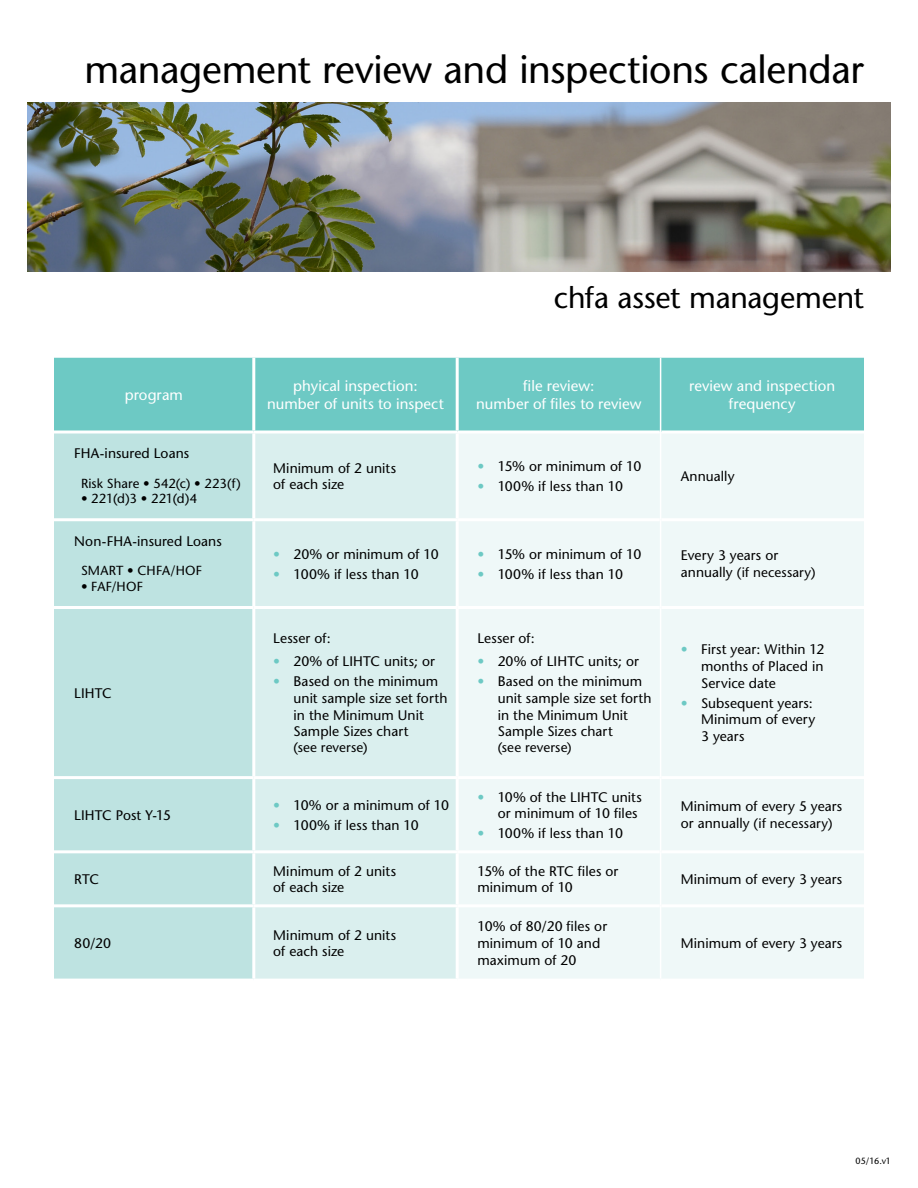
<style>
.page{position:relative;width:918px;height:1188px;background:#fff}
.page>*{position:absolute;margin:0;border:0;box-sizing:border-box;transform-origin:0 0}
.page_head{font:500 39px "Stone Sans Std";letter-spacing:-.01em;color:#000}
.sub_heading{font:500 30px "Stone Sans Std";letter-spacing:-.01em;color:#000}
.table_header_L{font:500 15px/18px "Stone Sans Std";letter-spacing:.005em;color:#fff;text-align:center}
.Basic_Table_Para{font:500 13.8px/16.6px "Stone Sans Std";letter-spacing:.005em;color:#000}
.Basic_Table_Para-2{font:500 13.5px "Stone Sans Std";letter-spacing:.01em;color:#000}
.Basic_Table_Para-3{font:500 13.2px "Stone Sans Std";letter-spacing:.01em;color:#000}
.rev_date{font:500 9px "Stone Sans Std";color:#000}
.s1{color:#6dc9c4}
.s2{font-size:13.8px}
</style>
<div class="page">
<div style="left:54px;top:358px;width:810px;height:72px;background:#6dc9c4"></div>
<div style="left:54px;top:434px;width:198px;height:545px;background:#bee3e1"></div>
<div style="left:255px;top:434px;width:201px;height:545px;background:#daefee"></div>
<div style="left:459px;top:434px;width:405px;height:544px;background:#eff8f8"></div>
<hr style="left:252px;top:358px;width:3px;height:72px;background:#fff">
<hr style="left:456px;top:358px;width:3px;height:72px;background:#fff">
<svg style="left:54px;top:430px;width:200px;height:4px"></svg>
<svg style="left:254px;top:430px;width:203px;height:4px"></svg>
<svg style="left:457px;top:430px;width:203px;height:2px"></svg>
<svg style="left:661px;top:430px;width:203px;height:2px"></svg>
<hr style="left:54px;top:518px;width:200px;height:3px;background:#fff">
<hr style="left:254px;top:518px;width:203px;height:3px;background:#fff">
<hr style="left:457px;top:518px;width:203px;height:3px;background:#fff">
<hr style="left:661px;top:518px;width:203px;height:3px;background:#fff">
<hr style="left:54px;top:606px;width:200px;height:3px;background:#fff">
<hr style="left:254px;top:606px;width:203px;height:3px;background:#fff">
<hr style="left:457px;top:606px;width:203px;height:3px;background:#fff">
<hr style="left:661px;top:606px;width:203px;height:3px;background:#fff">
<hr style="left:54px;top:776px;width:200px;height:3px;background:#fff">
<hr style="left:254px;top:776px;width:203px;height:3px;background:#fff">
<hr style="left:457px;top:776px;width:203px;height:3px;background:#fff">
<hr style="left:661px;top:776px;width:203px;height:3px;background:#fff">
<hr style="left:54px;top:850px;width:200px;height:3px;background:#fff">
<hr style="left:254px;top:850px;width:203px;height:3px;background:#fff">
<hr style="left:457px;top:850px;width:203px;height:3px;background:#fff">
<hr style="left:661px;top:850px;width:203px;height:3px;background:#fff">
<hr style="left:54px;top:904px;width:200px;height:3px;background:#fff">
<hr style="left:254px;top:904px;width:203px;height:3px;background:#fff">
<hr style="left:457px;top:904px;width:203px;height:3px;background:#fff">
<hr style="left:661px;top:904px;width:203px;height:3px;background:#fff">
<hr style="left:660px;top:358px;width:1px;height:74px;background:#fff">
<hr style="left:660px;top:432px;width:1px;height:88px;background:#fff">
<hr style="left:660px;top:520px;width:1px;height:88px;background:#fff">
<hr style="left:660px;top:607px;width:1px;height:171px;background:#fff">
<hr style="left:660px;top:778px;width:1px;height:74px;background:#fff">
<hr style="left:660px;top:852px;width:1px;height:54px;background:#fff">
<hr style="left:660px;top:906px;width:1px;height:73px;background:#fff">
<img style="left:27px;top:103px;width:864px;height:168px">
<p class="page_head" style="left:85px;top:46px;width:781px">management review and inspections calendar</p>
<p class="table_header_L" style="left:125px;top:386px;width:60px">program</p>
<p class="Basic_Table_Para" style="left:74px;top:445px;width:117px">FHA-insured Loans</p>
<p class="Basic_Table_Para-3" style="left:81px;top:475px;width:161px">Risk Share • 542(c) • 223(f)</p>
<p class="Basic_Table_Para-3" style="left:81px;top:491px;width:118px">• 221(d)3 • 221(d)4</p>
<p class="Basic_Table_Para" style="left:74px;top:533px;width:149px">Non-FHA-insured Loans</p>
<p class="Basic_Table_Para-3" style="left:81px;top:563px;width:123px">SMART • CHFA/HOF</p>
<p class="Basic_Table_Para-3" style="left:81px;top:579px;width:64px">• FAF/HOF</p>
<p class="Basic_Table_Para" style="left:74px;top:685px;width:39px">LIHTC</p>
<p class="Basic_Table_Para" style="left:74px;top:807px;width:98px">LIHTC Post Y-15</p>
<p class="sub_heading" style="left:554px;top:280px;width:312px">chfa asset management</p>
<p class="table_header_L" style="left:267px;top:377px;width:178px">phyical inspection: number of units to inspect</p>
<p class="table_header_L" style="left:476px;top:377px;width:167px">file review:<br>number of files to review</p>
<p class="table_header_L" style="left:689px;top:377px;width:148px">review and inspection frequency</p>
<p class="Basic_Table_Para" style="left:273px;top:460px;width:124px">Minimum of 2 units of each size</p>
<p class="Basic_Table_Para" style="left:477px;top:458px;width:165px"><span class="s1">•</span> 15% or minimum of 10</p>
<p class="Basic_Table_Para" style="left:477px;top:478px;width:147px"><span class="s1">•</span> 100% if less than 10</p>
<p class="Basic_Table_Para" style="left:273px;top:546px;width:167px"><span class="s1">•</span> 20% or minimum of 10</p>
<p class="Basic_Table_Para" style="left:273px;top:566px;width:147px"><span class="s1">•</span> 100% if less than 10</p>
<p class="Basic_Table_Para" style="left:273px;top:630px;width:59px">Lesser of:</p>
<p class="Basic_Table_Para" style="left:273px;top:653px;width:163px"><span class="s1">•</span> 20% of LIHTC units; or</p>
<p class="Basic_Table_Para" style="left:294px;top:673px;width:155px;text-indent:-20px"><span class="s1">•</span> Based on the minimum unit sample size set forth in the Minimum Unit<br>Sample Sizes chart</p>
<p class="Basic_Table_Para-2" style="left:294px;top:740px;width:76px">(see reverse)</p>
<p class="Basic_Table_Para" style="left:273px;top:797px;width:177px"><span class="s1">•</span> 10% or a minimum of 10</p>
<p class="Basic_Table_Para" style="left:273px;top:817px;width:147px"><span class="s1">•</span> 100% if less than 10</p>
<p class="Basic_Table_Para" style="left:477px;top:546px;width:165px"><span class="s1">•</span> 15% or minimum of 10</p>
<p class="Basic_Table_Para" style="left:477px;top:566px;width:147px"><span class="s1">•</span> 100% if less than 10</p>
<p class="Basic_Table_Para" style="left:477px;top:630px;width:59px">Lesser of:</p>
<p class="Basic_Table_Para" style="left:477px;top:653px;width:163px"><span class="s1">•</span> 20% of LIHTC units; or</p>
<p class="Basic_Table_Para" style="left:498px;top:673px;width:155px;text-indent:-20px"><span class="s1">•</span> Based on the minimum unit sample size set forth in the Minimum Unit<br>Sample Sizes chart</p>
<p class="Basic_Table_Para-2" style="left:498px;top:740px;width:76px">(see reverse)</p>
<p class="Basic_Table_Para" style="left:498px;top:788px;width:146px;text-indent:-20px"><span class="s1">•</span> 10% of the LIHTC units or minimum of 10 files</p>
<p class="Basic_Table_Para" style="left:477px;top:825px;width:147px"><span class="s1">•</span> 100% if less than 10</p>
<p class="Basic_Table_Para" style="left:681px;top:468px;width:55px">Annually</p>
<p class="Basic_Table_Para" style="left:681px;top:547px;width:99px">Every 3 years or</p>
<p class="Basic_Table_Para-2" style="left:681px;top:564px;width:136px"><span class="s2">annually</span> (if necessary)</p>
<p class="Basic_Table_Para" style="left:701px;top:641px;width:125px;text-align:justify;text-indent:-20px"><span class="s1">•</span> First year: Within 12 months of Placed in Service date</p>
<p class="Basic_Table_Para" style="left:701px;top:694px;width:116px;text-indent:-20px"><span class="s1">•</span> Subsequent years:<br>Minimum of every<br>3 years</p>
<p class="Basic_Table_Para" style="left:681px;top:798px;width:163px">Minimum of every 5 years</p>
<p class="Basic_Table_Para-2" style="left:681px;top:815px;width:153px"><span class="s2">or annually</span> (if necessary)</p>
<p class="Basic_Table_Para" style="left:74px;top:871px;width:26px">RTC</p>
<p class="Basic_Table_Para" style="left:273px;top:863px;width:124px">Minimum of 2 units of each size</p>
<p class="Basic_Table_Para" style="left:477px;top:863px;width:142px">15% of the RTC files or minimum of 10</p>
<p class="Basic_Table_Para" style="left:681px;top:871px;width:163px">Minimum of every 3 years</p>
<p class="Basic_Table_Para" style="left:74px;top:935px;width:38px">80/20</p>
<p class="Basic_Table_Para" style="left:273px;top:927px;width:124px">Minimum of 2 units of each size</p>
<p class="Basic_Table_Para" style="left:477px;top:918px;width:131px">10% of 80/20 files or minimum of 10 and maximum of 20</p>
<p class="Basic_Table_Para" style="left:681px;top:935px;width:163px">Minimum of every 3 years</p>
<p class="rev_date" style="left:856px;top:1156px;width:37px">05/16.v1</p>
</div>
